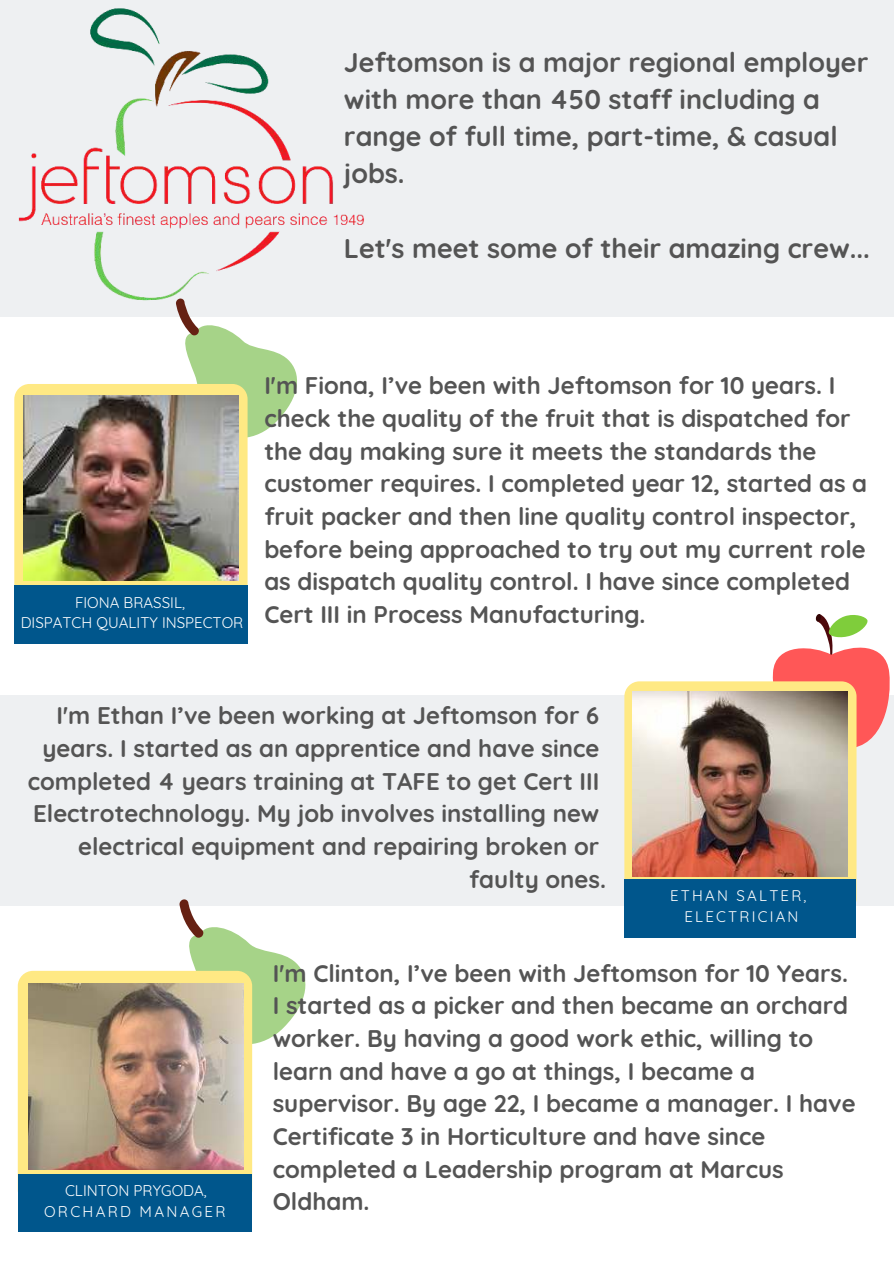
<style>
.page{position:relative;width:894px;height:1264px;background:#fff}
.page>*{position:absolute;margin:0;border:0;box-sizing:border-box;transform-origin:0 0}
.t1{font:700 27px/37.2px "Quicksand";color:#545454}
.t2{font:700 24px/32.7px "Quicksand";color:#545454}
.t3{font:15.15px/20.5px "Quicksand";letter-spacing:.075em;color:#fff;text-align:center}
.t4{font:15px/20.5px "Quicksand";color:#fff;text-align:center}
.t5{font:15px/20.4px "Quicksand";letter-spacing:.15em;color:#fff;text-align:center}
</style>
<div class="page">
<div style="left:0;top:0;width:893px;height:316px;background:#eef0f2"></div>
<div style="left:0;top:695px;width:893px;height:211px;background:#eef0f2"></div>
<svg style="left:772px;top:614px;width:118px;height:134px"></svg>
<svg style="left:176px;top:307px;width:126px;height:131px"></svg>
<div style="left:14px;top:384px;width:233px;height:233px;background:#ffe984;border-radius:15px"></div>
<div style="left:15px;top:586px;width:233px;height:57px;background:#00568c"></div>
<div style="left:624px;top:681px;width:232px;height:232px;background:#ffe984;border-radius:15px"></div>
<div style="left:624px;top:879px;width:231px;height:58px;background:#00568c"></div>
<svg style="left:179px;top:899px;width:127px;height:145px"></svg>
<div style="left:18px;top:970px;width:234px;height:235px;background:#ffe984;border-radius:15px"></div>
<img style="left:28px;top:983px;width:215px;height:186px">
<div style="left:18px;top:1174px;width:233px;height:57px;background:#00568c"></div>
<img style="left:632px;top:691px;width:215px;height:185px">
<img style="left:23px;top:395px;width:215px;height:186px">
<img style="left:18px;top:8px;width:346px;height:299px">
<p class="t1" style="left:344px;top:41px;width:525px">Jeftomson is a major regional employer with more than 450 staff including a range of full time, part-time, &amp; casual jobs.</p>
<p class="t1" style="left:344px;top:227px;width:527px">Let's meet some of their amazing crew...</p>
<p class="t4" style="left:21px;top:590px;width:224px">FIONA BRASSIL,<br>DISPATCH QUALITY INSPECTOR</p>
<p class="t2" style="left:264px;top:367px;width:604px">I'm Fiona, I’ve been with Jeftomson for 10 years. I check the quality of the fruit that is dispatched for the day making sure it meets the standards the customer requires. I completed year 12, started as a fruit packer and then line quality control inspector, before being approached to try out my current role as dispatch quality control. I have since completed Cert III in Process Manufacturing.</p>
<p class="t2" style="left:28px;top:697px;width:579px;text-align:right">I'm Ethan I’ve been working at Jeftomson for 6 years. I started as an apprentice and have since completed 4 years training at TAFE to get Cert III Electrotechnology. My job involves installing new electrical equipment and repairing broken or faulty ones.</p>
<p class="t5" style="left:669px;top:884px;width:138px">ETHAN SALTER,<br>ELECTRICIAN</p>
<p class="t3" style="left:44px;top:1178px;width:183px">CLINTON PRYGODA,<br>ORCHARD MANAGER</p>
<p class="t2" style="left:273px;top:954px;width:584px">I'm Clinton, I’ve been with Jeftomson for 10 Years.<br>I started as a picker and then became an orchard worker. By having a good work ethic, willing to learn and have a go at things, I became a supervisor. By age 22, I became a manager. I have Certificate 3 in Horticulture and have since completed a Leadership program at Marcus Oldham.</p>
</div>
